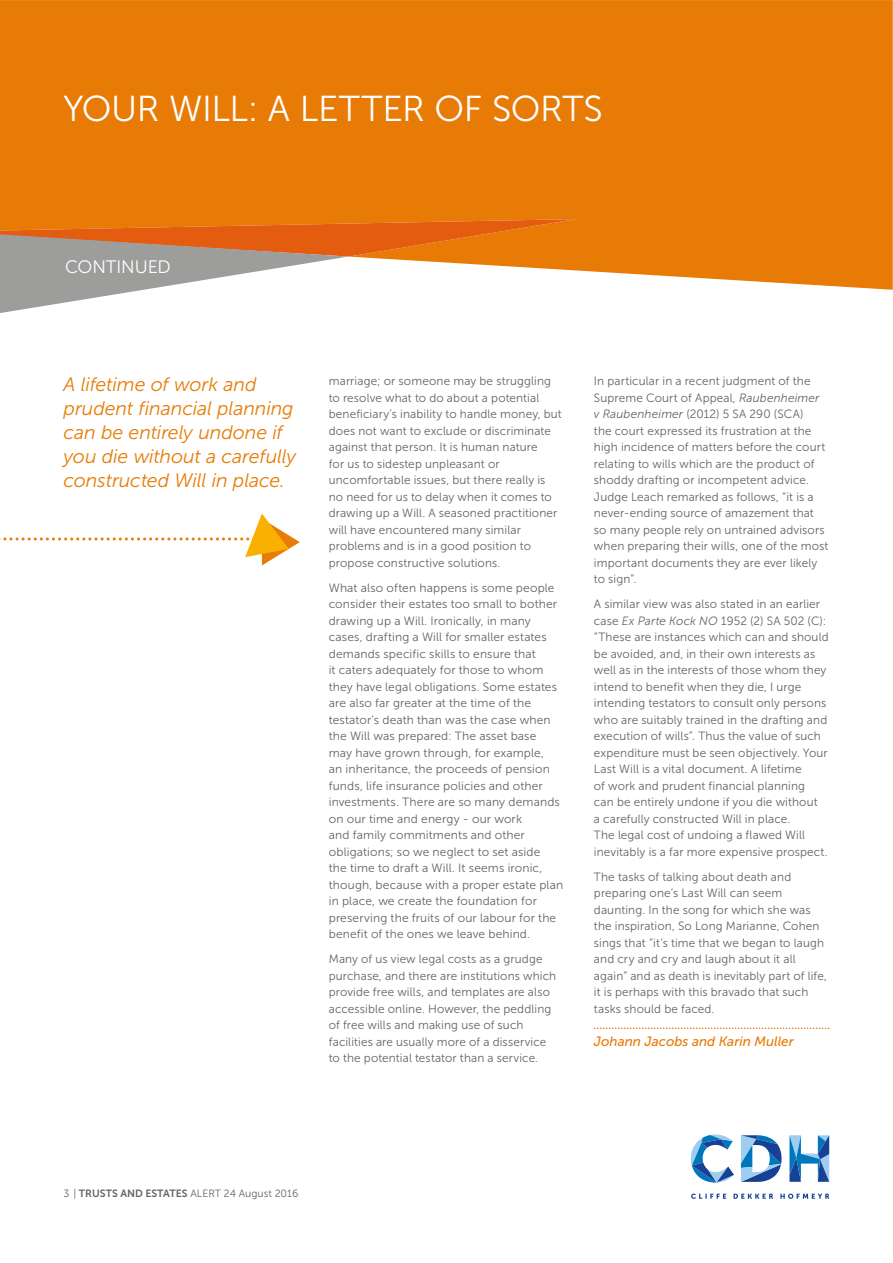
<style>
.page{position:relative;width:893px;height:1263px;background:#fff}
.page>*{position:absolute;margin:0;border:0;box-sizing:border-box;transform-origin:0 0}
.t1{font:36px "Museo Sans 300";letter-spacing:-.01em;color:#fff}
.t2{font:italic 19.5px/24px "Museo Sans 300";letter-spacing:-.005em;color:#e77c06}
.t3{font:18px "Museo Sans 300";letter-spacing:-.005em;color:#fff}
.t4{font:italic 13.5px "Museo Sans 500";color:#e77c06}
.t5{font:12px/16.5px "Museo Sans 300";letter-spacing:.01em;color:#646363}
.t6{font:10.5px "Museo Sans 300";color:#646363}
.s1{font-style:italic}
.s2{font-family:"Museo Sans 700"}
</style>
<div class="page">
<div style="left:0;top:0;width:892px;height:290px;background:#e77b06"></div>
<svg style="left:0;top:217px;width:576px;height:96px"></svg>
<svg style="left:0;top:514px;width:300px;height:52px"></svg>
<svg style="left:691px;top:1194px;width:138px;height:5px"></svg>
<svg style="left:789px;top:1135px;width:40px;height:47px"></svg>
<svg style="left:691px;top:1135px;width:43px;height:48px"></svg>
<svg style="left:741px;top:1135px;width:40px;height:47px"></svg>
<svg style="left:594px;top:1028px;width:235px;height:1px"></svg>
<h1 class="t1" style="left:63px;top:96px;width:541px">YOUR WILL: A LETTER OF SORTS</h1>
<h3 class="t3" style="left:65px;top:260px;width:107px">CONTINUED</h3>
<h2 class="t2" style="left:64px;top:374px;width:234px">A lifetime of work and prudent financial planning can be entirely undone if you die without a carefully constructed Will in place.</h2>
<p class="t5" style="left:329px;top:374px;width:234px">marriage; or someone may be struggling to resolve what to do about a potential beneficiary’s inability to handle money, but does not want to exclude or discriminate against that person. It is human nature<br>for us to sidestep unpleasant or uncomfortable issues, but there really is no need for us to delay when it comes to drawing up a Will. A seasoned practitioner will have encountered many similar problems and is in a good position to propose constructive solutions.</p>
<p class="t5" style="left:329px;top:581px;width:236px">What also often happens is some people consider their estates too small to bother drawing up a Will. Ironically, in many cases, drafting a Will for smaller estates demands specific skills to ensure that<br>it caters adequately for those to whom they have legal obligations. Some estates are also far greater at the time of the testator’s death than was the case when the Will was prepared: The asset base<br>may have grown through, for example,<br>an inheritance, the proceeds of pension funds, life insurance policies and other investments. There are so many demands on our time and energy - our work<br>and family commitments and other obligations; so we neglect to set aside<br>the time to draft a Will. It seems ironic, though, because with a proper estate plan in place, we create the foundation for preserving the fruits of our labour for the benefit of the ones we leave behind.</p>
<p class="t5" style="left:329px;top:952px;width:229px">Many of us view legal costs as a grudge purchase, and there are institutions which provide free wills, and templates are also accessible online. However, the peddling of free wills and making use of such facilities are usually more of a disservice to the potential testator than a service.</p>
<p class="t5" style="left:594px;top:374px;width:236px">In particular in a recent judgment of the Supreme Court of Appeal, <span class="s1">Raubenheimer<br>v Raubenheimer</span> (2012) 5 SA 290 (SCA)<br>the court expressed its frustration at the high incidence of matters before the court relating to wills which are the product of shoddy drafting or incompetent advice.<br>Judge Leach remarked as follows, “it is a never-ending source of amazement that so many people rely on untrained advisors when preparing their wills, one of the most important documents they are ever likely to sign”.</p>
<p class="t5" style="left:594px;top:597px;width:236px">A similar view was also stated in an earlier case <span class="s1">Ex Parte Kock NO</span> 1952 (2) SA 502 (C): “These are instances which can and should be avoided, and, in their own interests as well as in the interests of those whom they intend to benefit when they die, I urge intending testators to consult only persons who are suitably trained in the drafting and execution of wills”. Thus the value of such expenditure must be seen objectively. Your Last Will is a vital document. A lifetime<br>of work and prudent financial planning<br>can be entirely undone if you die without<br>a carefully constructed Will in place.<br>The legal cost of undoing a flawed Will inevitably is a far more expensive prospect.</p>
<p class="t5" style="left:594px;top:870px;width:234px">The tasks of talking about death and preparing one’s Last Will can seem daunting. In the song for which she was the inspiration, So Long Marianne, Cohen sings that “it’s time that we began to laugh and cry and cry and laugh about it all again” and as death is inevitably part of life, it is perhaps with this bravado that such tasks should be faced.</p>
<p class="t4" style="left:594px;top:1036px;width:201px">Johann Jacobs and Karin Muller</p>
<p class="t6" style="left:64px;top:1189px;width:236px">3 | <span class="s2">TRUSTS AND ESTATES</span> ALERT 24 August 2016</p>
</div>
